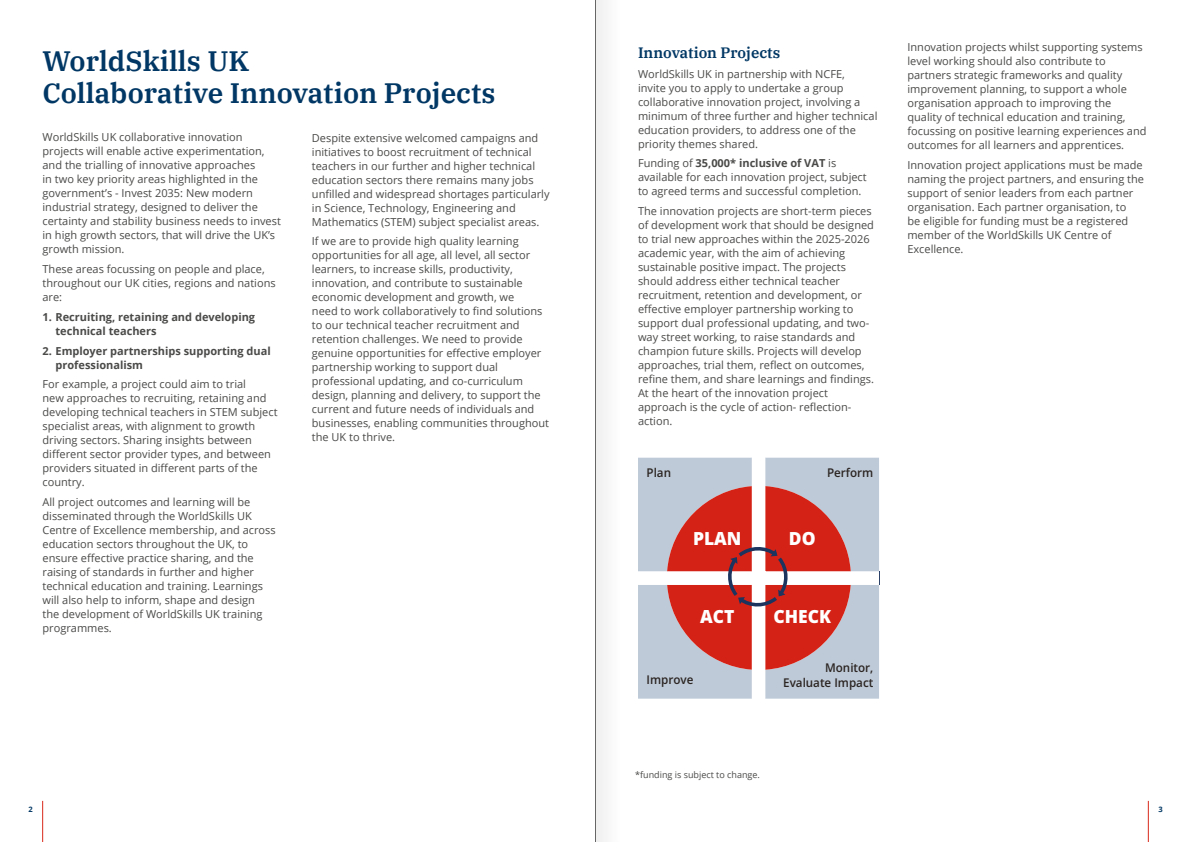
<style>
.page{position:relative;width:1191px;height:842px;background:#fff}
.page>*{position:absolute;margin:0;border:0;box-sizing:border-box;transform-origin:0 0}
.t1{font:600 28px/32px "IBM Plex Serif";color:#003764}
.t2{font:800 18.1px "Open Sans";color:#fff;scale:.96 1}
.t3{font:600 15px "IBM Plex Serif";color:#003764}
.t4{font:600 12.1px/14.5px "Open Sans";color:#2b2422;text-align:right;scale:.96 1}
.t5{font:11px/14px "Open Sans";color:#4a4a49}
.t6{font:700 11px/14px "Open Sans";color:#4a4a49}
.t7{font:9px "Open Sans";color:#4a4a49}
.t8{font:700 7.5px "Open Sans";color:#003764}
.s1{font-weight:700}
</style>
<div class="page">
<div style="left:595px;top:0;width:40px;height:842px;background:#fbfbfb"></div>
<hr style="left:42px;top:801px;width:1px;height:41px;background:#da291c">
<hr style="left:1148px;top:801px;width:1px;height:41px;background:#da291c">
<hr style="left:595px;top:0;width:1px;height:842px;background:#666">
<svg style="left:638px;top:458px;width:241px;height:241px;background:#cc9093"></svg>
<h1 class="t1" style="left:43px;top:43px;width:454px">WorldSkills UK<br>Collaborative Innovation Projects</h1>
<h3 class="t3" style="left:638px;top:41px;width:144px">Innovation Projects</h3>
<p class="t5" style="left:638px;top:66px;width:241px">WorldSkills UK in partnership with NCFE,<br>invite you to apply to undertake a group collaborative innovation project, involving a minimum of three further and higher technical education providers, to address one of the priority themes shared.</p>
<p class="t5" style="left:638px;top:156px;width:230px">Funding of <span class="s1">35,000* inclusive of VAT</span> is available for each innovation project, subject to agreed terms and successful completion.</p>
<p class="t5" style="left:638px;top:204px;width:237px">The innovation projects are short-term pieces of development work that should be designed to trial new approaches within the 2025-2026 academic year, with the aim of achieving sustainable positive impact. The projects should address either technical teacher recruitment, retention and development, or effective employer partnership working to support dual professional updating, and two&shy;way street working, to raise standards and champion future skills. Projects will develop approaches, trial them, reflect on outcomes, refine them, and share learnings and findings.<br>At the heart of the innovation project approach is the cycle of action- reflection&shy;action.</p>
<p class="t5" style="left:43px;top:130px;width:240px">WorldSkills UK collaborative innovation projects will enable active experimentation, and the trialling of innovative approaches<br>in two key priority areas highlighted in the government’s - Invest 2035: New modern industrial strategy, designed to deliver the certainty and stability business needs to invest in high growth sectors, that will drive the UK’s growth mission.</p>
<p class="t5" style="left:43px;top:262px;width:235px">These areas focussing on people and place, throughout our UK cities, regions and nations are:</p>
<p class="t6" style="left:56px;top:310px;width:201px;text-indent:-13px">1. Recruiting, retaining and developing technical teachers</p>
<p class="t6" style="left:56px;top:343px;width:217px;text-indent:-13px">2. Employer partnerships supporting dual professionalism</p>
<p class="t5" style="left:43px;top:377px;width:236px">For example, a project could aim to trial<br>new approaches to recruiting, retaining and developing technical teachers in STEM subject specialist areas, with alignment to growth driving sectors. Sharing insights between different sector provider types, and between providers situated in different parts of the country.</p>
<p class="t5" style="left:43px;top:495px;width:235px">All project outcomes and learning will be disseminated through the WorldSkills UK Centre of Excellence membership, and across education sectors throughout the UK, to ensure effective practice sharing, and the raising of standards in further and higher technical education and training. Learnings will also help to inform, shape and design<br>the development of WorldSkills UK training programmes.</p>
<p class="t5" style="left:312px;top:130px;width:239px">Despite extensive welcomed campaigns and initiatives to boost recruitment of technical teachers in our further and higher technical education sectors there remains many jobs unfilled and widespread shortages particularly in Science, Technology, Engineering and Mathematics (STEM) subject specialist areas.</p>
<p class="t5" style="left:312px;top:234px;width:239px">If we are to provide high quality learning opportunities for all age, all level, all sector learners, to increase skills, productivity, innovation, and contribute to sustainable economic development and growth, we<br>need to work collaboratively to find solutions to our technical teacher recruitment and retention challenges. We need to provide genuine opportunities for effective employer partnership working to support dual professional updating, and co-curriculum design, planning and delivery, to support the current and future needs of individuals and businesses, enabling communities throughout the UK to thrive.</p>
<p class="t4" style="left:827px;top:465px;width:50px">Perform</p>
<p class="t4" style="left:646px;top:465px;width:27px">Plan</p>
<h2 class="t2" style="left:693px;top:525px;width:52px">PLAN</h2>
<h2 class="t2" style="left:789px;top:525px;width:29px">DO</h2>
<h2 class="t2" style="left:700px;top:603px;width:37px">ACT</h2>
<h2 class="t2" style="left:773px;top:603px;width:62px">CHECK</h2>
<p class="t4" style="left:646px;top:672px;width:50px">Improve</p>
<p class="t4" style="left:783px;top:660px;width:95px">Monitor,<br>Evaluate Impact</p>
<p class="t5" style="left:907px;top:40px;width:241px">Innovation projects whilst supporting systems level working should also contribute to partners strategic frameworks and quality improvement planning, to support a whole organisation approach to improving the quality of technical education and training, focussing on positive learning experiences and outcomes for all learners and apprentices.</p>
<p class="t5" style="left:907px;top:157px;width:238px">Innovation project applications must be made naming the project partners, and ensuring the support of senior leaders from each partner organisation. Each partner organisation, to<br>be eligible for funding must be a registered member of the WorldSkills UK Centre of Excellence.</p>
<p class="t7" style="left:635px;top:768px;width:126px">*funding is subject to change.</p>
<p class="t8" style="left:28px;top:804px;width:6px">2</p>
<p class="t8" style="left:1158px;top:804px;width:6px">3</p>
</div>
